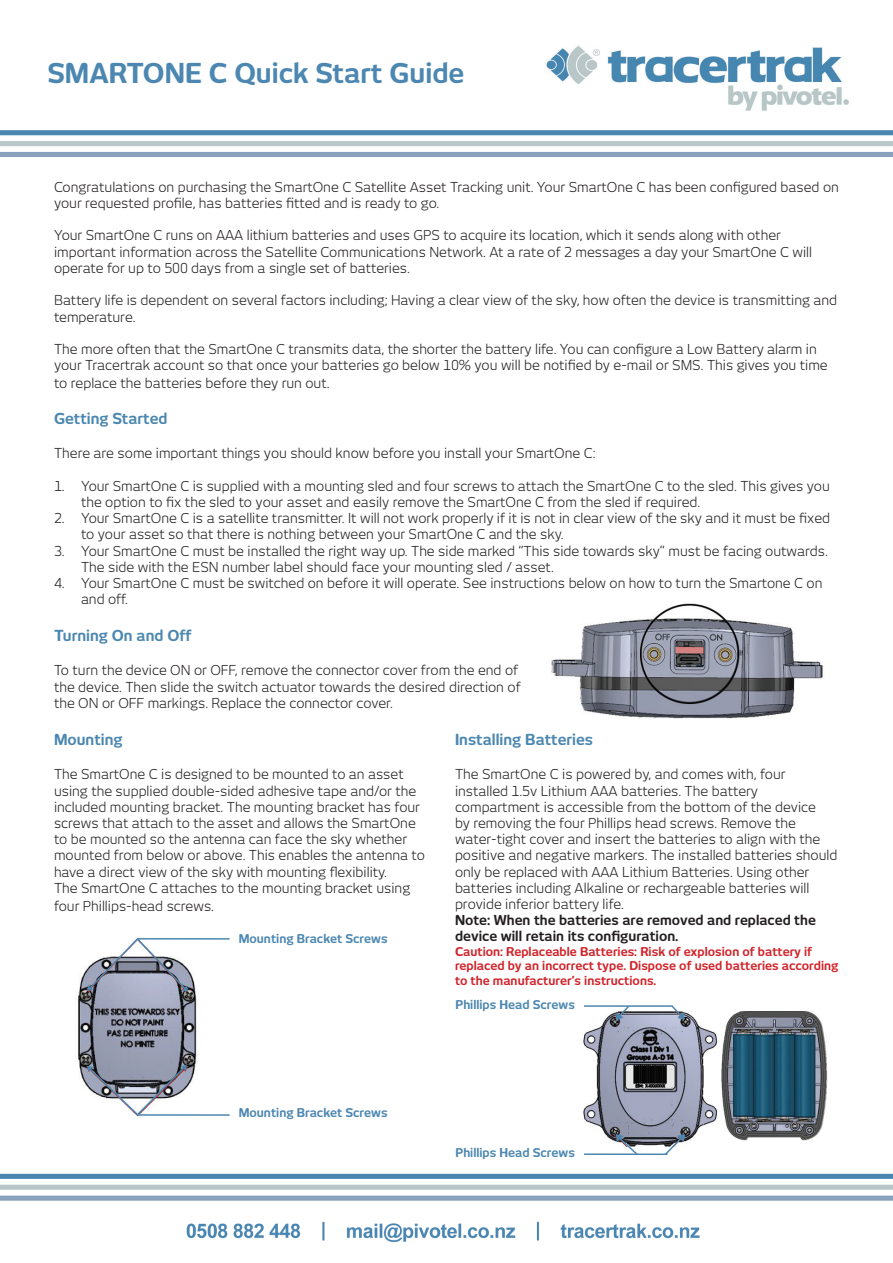
<style>
.page{position:relative;width:893px;height:1263px;background:#fff}
.page>*{position:absolute;margin:0;border:0;box-sizing:border-box;transform-origin:0 0}
.t1{font:700 27px "New June";color:#4b87b1}
.t2{font:700 15px "New June";color:#4b87b1}
.t3{font:13.5px/16.2px "New June";color:#231f20}
.t4{font:700 13.5px/16.2px "New June";color:#231f20}
.t5{font:700 12px/14.4px "New June";color:#d1232a}
.t6{font:700 12px "New June";color:#4b87b1}
</style>
<div class="page">
<img style="left:0;top:46px;width:893px;height:110px">
<img style="left:552px;top:603px;width:271px;height:115px">
<img style="left:583px;top:1012px;width:245px;height:134px">
<img style="left:78px;top:969px;width:119px;height:118px">
<img style="left:87px;top:938px;width:101px;height:53px">
<img style="left:87px;top:1065px;width:100px;height:52px">
<hr style="left:137px;top:938px;width:93px;height:2px;background:#4b87b1">
<hr style="left:137px;top:1114px;width:93px;height:2px;background:#4b87b1">
<svg style="left:670px;top:1005px;width:15px;height:14px"></svg>
<svg style="left:616px;top:1007px;width:15px;height:14px"></svg>
<hr style="left:584px;top:1005px;width:88px;height:2px;background:#4b87b1">
<svg style="left:616px;top:1134px;width:23px;height:19px"></svg>
<svg style="left:663px;top:1134px;width:22px;height:19px"></svg>
<hr style="left:584px;top:1153px;width:84px;height:2px;background:#4b87b1">
<img style="left:0;top:1173px;width:893px;height:70px">
<h1 class="t1" style="left:47px;top:57px;width:419px">SMARTONE C Quick Start Guide</h1>
<p class="t3" style="left:54px;top:179px;width:786px">Congratulations on purchasing the SmartOne C Satellite Asset Tracking unit. Your SmartOne C has been configured based on your requested profile, has batteries fitted and is ready to go.</p>
<p class="t3" style="left:54px;top:227px;width:760px">Your SmartOne C runs on AAA lithium batteries and uses GPS to acquire its location, which it sends along with other important information across the Satellite Communications Network. At a rate of 2 messages a day your SmartOne C will operate for up to 500 days from a single set of batteries.</p>
<p class="t3" style="left:54px;top:292px;width:785px">Battery life is dependent on several factors including; Having a clear view of the sky, how often the device is transmitting and temperature.</p>
<p class="t3" style="left:54px;top:341px;width:775px">The more often that the SmartOne C transmits data, the shorter the battery life. You can configure a Low Battery alarm in your Tracertrak account so that once your batteries go below 10% you will be notified by e-mail or SMS. This gives you time</p>
<p class="t3" style="left:54px;top:375px;width:277px">to replace the batteries before they run out.</p>
<p class="t2" style="left:54px;top:410px;width:115px">Getting Started</p>
<p class="t3" style="left:54px;top:445px;width:543px">There are some important things you should know before you install your SmartOne C:</p>
<p class="t3" style="left:81px;top:477px;width:750px;text-indent:-27px">1. Your SmartOne C is supplied with a mounting sled and four screws to attach the SmartOne C to the sled. This gives you the option to fix the sled to your asset and easily remove the SmartOne C from the sled if required.</p>
<p class="t3" style="left:81px;top:510px;width:751px;text-indent:-27px">2. Your SmartOne C is a satellite transmitter. It will not work properly if it is not in clear view of the sky and it must be fixed to your asset so that there is nothing between your SmartOne C and the sky.</p>
<p class="t3" style="left:81px;top:542px;width:748px;text-indent:-27px">3. Your SmartOne C must be installed the right way up. The side marked “This side towards sky” must be facing outwards.<br>The side with the ESN number label should face your mounting sled / asset.</p>
<p class="t3" style="left:81px;top:575px;width:743px;text-indent:-27px">4. Your SmartOne C must be switched on before it will operate. See instructions below on how to turn the Smartone C on and off.</p>
<p class="t2" style="left:54px;top:627px;width:139px">Turning On and Off</p>
<p class="t3" style="left:54px;top:662px;width:468px">To turn the device ON or OFF, remove the connector cover from the end of the device. Then slide the switch actuator towards the desired direction of the ON or OFF markings. Replace the connector cover.</p>
<p class="t2" style="left:54px;top:731px;width:70px">Mounting</p>
<p class="t3" style="left:54px;top:766px;width:373px">The SmartOne C is designed to be mounted to an asset using the supplied double-sided adhesive tape and/or the included mounting bracket. The mounting bracket has four screws that attach to the asset and allows the SmartOne to be mounted so the antenna can face the sky whether mounted from below or above. This enables the antenna to have a direct view of the sky with mounting flexibility.<br>The SmartOne C attaches to the mounting bracket using</p>
<p class="t3" style="left:54px;top:898px;width:162px">four Phillips-head screws.</p>
<p class="t2" style="left:455px;top:731px;width:140px">Installing Batteries</p>
<p class="t3" style="left:455px;top:766px;width:384px">The SmartOne C is powered by, and comes with, four installed 1.5v Lithium AAA batteries. The battery compartment is accessible from the bottom of the device<br>by removing the four Phillips head screws. Remove the water-tight cover and insert the batteries to align with the positive and negative markers. The installed batteries should only be replaced with AAA Lithium Batteries. Using other batteries including Alkaline or rechargeable batteries will provide inferior battery life.</p>
<p class="t4" style="left:455px;top:912px;width:362px">Note: When the batteries are removed and replaced the device will retain its configuration.</p>
<p class="t5" style="left:455px;top:944px;width:385px">Caution: Replaceable Batteries: Risk of explosion of battery if replaced by an incorrect type. Dispose of used batteries according to the manufacturer’s instructions.</p>
<p class="t6" style="left:239px;top:932px;width:150px">Mounting Bracket Screws</p>
<p class="t6" style="left:239px;top:1106px;width:150px">Mounting Bracket Screws</p>
<p class="t6" style="left:455px;top:997px;width:121px">Phillips Head Screws</p>
<p class="t6" style="left:455px;top:1145px;width:121px">Phillips Head Screws</p>
</div>
